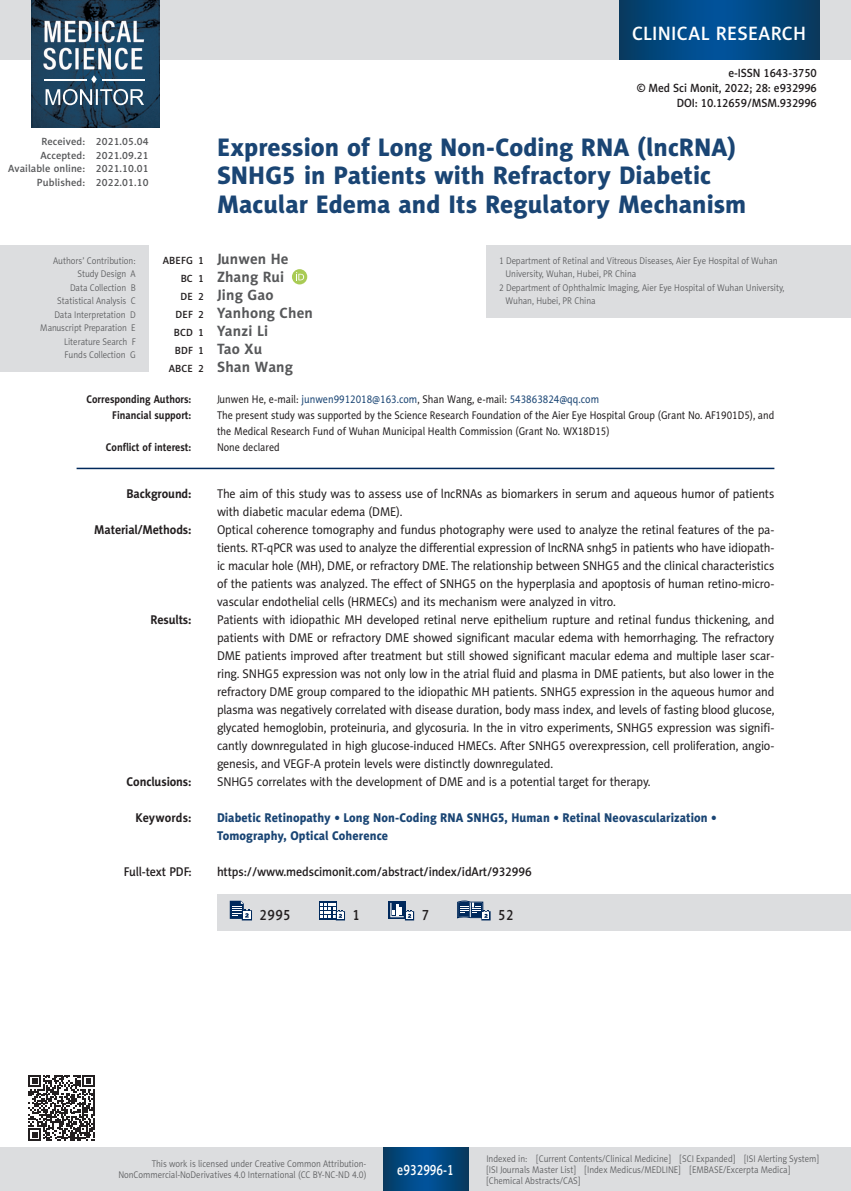
<style>
.page{position:relative;width:851px;height:1191px;background:#fff}
.page>*{position:absolute;margin:0;border:0;box-sizing:border-box;transform-origin:0 0}
.MSM_Tytul{font:25.5px/28.5px "Naomi Sans EFN Heavy";color:#1a4574}
.t1{font:19.5px "Naomi Sans EFN Medium";letter-spacing:.015em;color:#fff}
.MSM_Autorzy{font:700 15px "Naomi Sans EFN";letter-spacing:.01em;color:#57585a}
.MSM_e-PAGINA{font:15px "Naomi Sans EFN Medium";color:#fff;scale:.8 1}
.MSM_dane{font:15px "Naomi Sans EFN Medium";letter-spacing:.03em;color:#231f20;scale:.9 1}
.MSM_Summary_body{font:12.75px/18px "Naomi Sans EFN";letter-spacing:-.01em;color:#231f20;text-align:justify;scale:.95 1}
.MSM_keywords{font:12.75px/18px "Naomi Sans EFN Heavy";letter-spacing:.005em;color:#1a4574;scale:.95 1}
.MSM_full_text_pdf{font:12.75px "Naomi Sans EFN Medium";letter-spacing:-.01em;color:#231f20;scale:.95 1}
.MSM_Summary_body-2{font:700 12.75px "Naomi Sans EFN";letter-spacing:-.01em;color:#231f20;scale:.95 1}
.MSM_keywords-2{font:700 12.75px "Naomi Sans EFN";letter-spacing:.005em;color:#231f20;scale:.95 1}
.MSM_full_text_pdf-2{font:12px "Naomi Sans EFN Medium";letter-spacing:-.01em;color:#231f20;scale:.95 1}
.MSM_Adres{font:11.25px/15.8px "Naomi Sans EFN";color:#231f20;scale:.9 1}
.MSM_Adres-2{font:11.25px "Naomi Sans EFN";color:#1a4574;scale:.9 1}
.MSM_Adres-3{font:700 11.25px "Naomi Sans EFN";color:#231f20;scale:.9 1}
.MSM_Confilicts{font:700 11.25px "Naomi Sans EFN";color:#231f20;scale:.9 1}
.MSM_Confilicts-2{font:11.25px "Naomi Sans EFN";color:#231f20;scale:.9 1}
.t2{font:10.5px "Naomi Sans EFN Medium";letter-spacing:.01em;color:#57585a}
.MSM_Afiliacja{font:9.75px/11.2px "Naomi Sans EFN Light";color:#57585a;scale:.9 1}
.s1{font-family:"Naomi Sans EFN Medium";font-weight:400;font-size:10.5px;color:#231f20}
.s2{color:#231f20}
</style>
<div class="page">
<div style="left:217px;top:894px;width:633px;height:36px;background:#dcdddf"></div>
<svg style="left:230px;top:900px;width:22px;height:20px"></svg>
<div style="left:319px;top:901px;width:17px;height:18px;background:#00295c"></div>
<svg style="left:320px;top:902px;width:25px;height:18px"></svg>
<div style="left:388px;top:901px;width:18px;height:18px;background:#00295c"></div>
<svg style="left:390px;top:903px;width:24px;height:17px"></svg>
<svg style="left:457px;top:900px;width:33px;height:20px"></svg>
<hr style="left:77px;top:468px;width:697px;height:1px;background:#00295c">
<div style="left:292px;top:269px;width:15px;height:15px;background:#a9cb55;border-radius:50%"></div>
<svg style="left:296px;top:272px;width:8px;height:8px"></svg>
<div style="left:0;top:246px;width:148px;height:126px;background:#dcdddf"></div>
<div style="left:486px;top:246px;width:364px;height:72px;background:#dcdddf"></div>
<svg style="left:28px;top:1075px;width:67px;height:66px"></svg>
<div style="left:0;top:1148px;width:850px;height:43px;background:#dcdddf"></div>
<svg style="left:383px;top:1147px;width:85px;height:43px;background:#02477e"></svg>
<div style="left:0;top:0;width:850px;height:60px;background:#dcdddf"></div>
<svg style="left:619px;top:0;width:200px;height:60px;background:#02477e"></svg>
<img style="left:32px;top:0;width:127px;height:128px">
<img style="left:45px;top:79px;width:41px;height:1px">
<img style="left:103px;top:79px;width:41px;height:1px">
<svg style="left:91px;top:75px;width:6px;height:8px"></svg>
<img style="left:46px;top:89px;width:98px;height:16px">
<h2 class="t1" style="left:632px;top:22px;width:175px">CLINICAL RESEARCH</h2>
<p class="MSM_full_text_pdf-2" style="left:728px;top:66px;width:95px">e-ISSN 1643-3750</p>
<p class="MSM_full_text_pdf-2" style="left:636px;top:81px;width:191px">© Med Sci Monit, 2022; 28: e932996</p>
<p class="MSM_full_text_pdf-2" style="left:676px;top:96px;width:149px">DOI: 10.12659/MSM.932996</p>
<p class="MSM_Tytul" style="left:217px;top:132px;width:530px">Expression of Long Non-Coding RNA (lncRNA)<br>SNHG5 in Patients with Refractory Diabetic<br>Macular Edema and Its Regulatory Mechanism</p>
<p class="MSM_Autorzy" style="left:163px;top:250px;width:127px"><span class="s1">ABEFG 1</span> Junwen He</p>
<p class="MSM_Autorzy" style="left:181px;top:268px;width:105px"><span class="s1">BC 1</span> Zhang Rui</p>
<p class="MSM_Autorzy" style="left:180px;top:286px;width:94px"><span class="s1">DE 2</span> Jing Gao</p>
<p class="MSM_Autorzy" style="left:176px;top:304px;width:139px"><span class="s1">DEF 2</span> Yanhong Chen</p>
<p class="MSM_Autorzy" style="left:174px;top:322px;width:96px"><span class="s1">BCD 1</span> Yanzi Li</p>
<p class="MSM_Autorzy" style="left:175px;top:340px;width:89px"><span class="s1">BDF 1</span> Tao Xu</p>
<p class="MSM_Autorzy" style="left:169px;top:358px;width:126px"><span class="s1">ABCE 2</span> Shan Wang</p>
<p class="MSM_Adres-3" style="left:86px;top:393px;width:118px">Corresponding Authors:</p>
<p class="MSM_Adres-2" style="left:217px;top:393px;width:426px"><span class="s2">Junwen He, e-mail:</span> junwen9912018@163.com<span class="s2">, Shan Wang, e-mail:</span> 543863824@qq.com</p>
<p class="MSM_Adres-3" style="left:112px;top:409px;width:89px">Financial support:</p>
<p class="MSM_Adres" style="left:217px;top:407px;width:620px">The present study was supported by the Science Research Foundation of the Aier Eye Hospital Group (Grant No. AF1901D5), and the Medical Research Fund of Wuhan Municipal Health Commission (Grant No. WX18D15)</p>
<p class="MSM_Confilicts" style="left:106px;top:440px;width:97px">Conflict of interest:</p>
<p class="MSM_Confilicts-2" style="left:217px;top:440px;width:71px">None declared</p>
<p class="MSM_Summary_body-2" style="left:126px;top:486px;width:70px">Background:</p>
<p class="MSM_Summary_body" style="left:217px;top:485px;width:588px">The aim of this study was to assess use of lncRNAs as biomarkers in serum and aqueous humor of patients with diabetic macular edema (DME).</p>
<p class="MSM_Summary_body-2" style="left:94px;top:522px;width:104px">Material/Methods:</p>
<p class="MSM_Summary_body" style="left:217px;top:521px;width:588px">Optical coherence tomography and fundus photography were used to analyze the retinal features of the pa&shy;tients. RT-qPCR was used to analyze the differential expression of lncRNA snhg5 in patients who have idiopath&shy;ic macular hole (MH), DME, or refractory DME. The relationship between SNHG5 and the clinical characteristics of the patients was analyzed. The effect of SNHG5 on the hyperplasia and apoptosis of human retino-micro&shy;vascular endothelial cells (HRMECs) and its mechanism were analyzed in vitro.</p>
<p class="MSM_Summary_body-2" style="left:150px;top:612px;width:45px">Results:</p>
<p class="MSM_Summary_body" style="left:217px;top:611px;width:588px">Patients with idiopathic MH developed retinal nerve epithelium rupture and retinal fundus thickening, and patients with DME or refractory DME showed significant macular edema with hemorrhaging. The refractory DME patients improved after treatment but still showed significant macular edema and multiple laser scar&shy;ring. SNHG5 expression was not only low in the atrial fluid and plasma in DME patients, but also lower in the refractory DME group compared to the idiopathic MH patients. SNHG5 expression in the aqueous humor and plasma was negatively correlated with disease duration, body mass index, and levels of fasting blood glucose, glycated hemoglobin, proteinuria, and glycosuria. In the in vitro experiments, SNHG5 expression was signifi&shy;cantly downregulated in high glucose-induced HMECs. After SNHG5 overexpression, cell proliferation, angio&shy;genesis, and VEGF-A protein levels were distinctly downregulated.</p>
<p class="MSM_Summary_body-2" style="left:127px;top:774px;width:70px">Conclusions:</p>
<p class="MSM_Summary_body" style="left:217px;top:773px;width:458px">SNHG5 correlates with the development of DME and is a potential target for therapy.</p>
<p class="MSM_keywords-2" style="left:135px;top:810px;width:60px">Keywords:</p>
<p class="MSM_keywords" style="left:217px;top:808px;width:527px">Diabetic Retinopathy • Long Non-Coding RNA SNHG5, Human • Retinal Neovascularization •<br>Tomography, Optical Coherence</p>
<p class="MSM_full_text_pdf" style="left:124px;top:864px;width:73px">Full-text PDF:</p>
<p class="MSM_full_text_pdf" style="left:217px;top:864px;width:333px">https://www.medscimonit.com/abstract/index/idArt/932996</p>
<p class="t2" style="left:41px;top:136px;width:109px">Received: 2021.05.04</p>
<p class="t2" style="left:40px;top:149px;width:110px">Accepted: 2021.09.21</p>
<p class="t2" style="left:8px;top:163px;width:142px">Available online: 2021.10.01</p>
<p class="t2" style="left:37px;top:176px;width:113px">Published: 2022.01.10</p>
<p class="MSM_Afiliacja" style="left:53px;top:255px;width:93px">Authors’ Contribution:</p>
<p class="MSM_Afiliacja" style="left:77px;top:268px;width:66px">Study Design A</p>
<p class="MSM_Afiliacja" style="left:70px;top:282px;width:74px">Data Collection B</p>
<p class="MSM_Afiliacja" style="left:57px;top:295px;width:89px">Statistical Analysis C</p>
<p class="MSM_Afiliacja" style="left:54px;top:309px;width:92px">Data Interpretation D</p>
<p class="MSM_Afiliacja" style="left:40px;top:322px;width:107px">Manuscript Preparation E</p>
<p class="MSM_Afiliacja" style="left:64px;top:336px;width:81px">Literature Search F</p>
<p class="MSM_Afiliacja" style="left:65px;top:349px;width:80px">Funds Collection G</p>
<p class="MSM_Afiliacja" style="left:505px;top:254px;width:304px;line-height:13.5px;text-indent:-6px">1 Department of Retinal and Vitreous Diseases, Aier Eye Hospital of Wuhan<br>University, Wuhan, Hubei, PR China</p>
<p class="MSM_Afiliacja" style="left:505px;top:281px;width:311px;line-height:13.5px;text-indent:-6px">2 Department of Ophthalmic Imaging, Aier Eye Hospital of Wuhan University,<br>Wuhan, Hubei, PR China</p>
<p class="MSM_dane" style="left:259px;top:906px;width:36px">2995</p>
<p class="MSM_dane" style="left:352px;top:906px;width:10px">1</p>
<p class="MSM_dane" style="left:421px;top:906px;width:10px">7</p>
<p class="MSM_dane" style="left:498px;top:906px;width:19px">52</p>
<p class="MSM_Afiliacja" style="left:118px;top:1158px;width:277px;text-align:right">This work is licensed under Creative Common Attribution-<br>NonCommercial-NoDerivatives 4.0 International (CC BY-NC-ND 4.0)</p>
<p class="MSM_e-PAGINA" style="left:397px;top:1160px;width:72px">e932996-1</p>
<p class="MSM_Afiliacja" style="left:486px;top:1152px;width:371px">Indexed in: [Current Contents/Clinical Medicine] [SCI Expanded] [ISI Alerting System] [ISI Journals Master List] [Index Medicus/MEDLINE] [EMBASE/Excerpta Medica] [Chemical Abstracts/CAS]</p>
</div>
